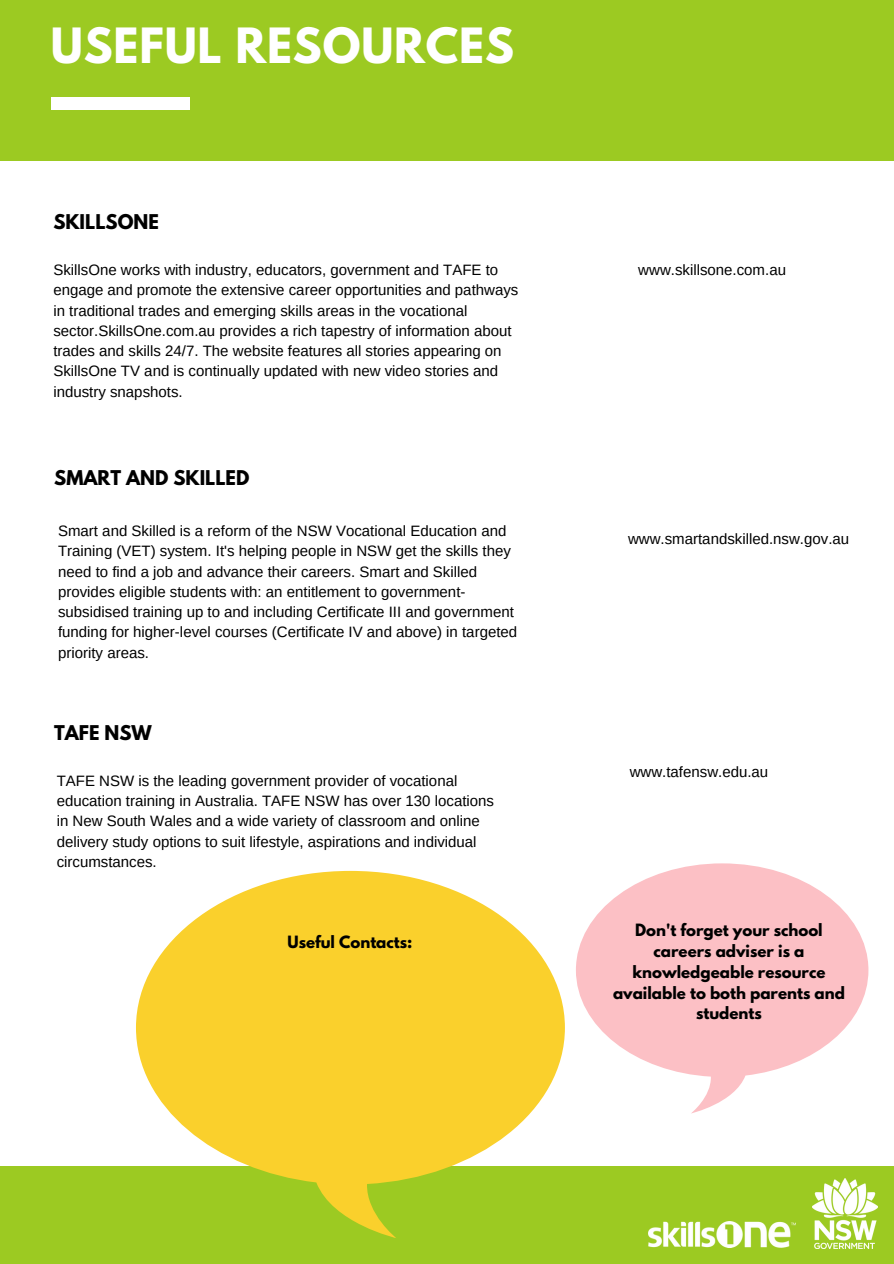
<style>
.page{position:relative;width:894px;height:1264px;background:#fff}
.page>*{position:absolute;margin:0;border:0;box-sizing:border-box;transform-origin:0 0}
.t1{font:700 43.05px "League Spartan";letter-spacing:.02em;color:#fff}
.t2{font:700 18px "League Spartan";color:#000}
.t3{font:15px/20.2px "Arimo";color:#000}
.t4{font:700 15px/20.7px "League Spartan";color:#000;text-align:center}
</style>
<div class="page">
<div style="left:0;top:0;width:893px;height:160px;background:#9cca22"></div>
<div style="left:51px;top:97px;width:138px;height:13px;background:#fff"></div>
<div style="left:0;top:1165px;width:893px;height:98px;background:#9cca22"></div>
<img style="left:812px;top:1178px;width:64px;height:70px">
<img style="left:648px;top:1221px;width:147px;height:26px">
<svg style="left:136px;top:870px;width:428px;height:368px;fill:#fad02c"></svg>
<svg style="left:576px;top:863px;width:292px;height:250px;fill:#fcc0c5"></svg>
<h1 class="t1" style="left:51px;top:24px;width:464px">USEFUL RESOURCES</h1>
<p class="t2" style="left:53px;top:213px;width:107px">SKILLSONE</p>
<p class="t3" style="left:53px;top:260px;width:466px">SkillsOne works with industry, educators, government and TAFE to engage and promote the extensive career opportunities and pathways in traditional trades and emerging skills areas in the vocational sector.SkillsOne.com.au provides a rich tapestry of information about trades and skills 24/7. The website features all stories appearing on SkillsOne TV and is continually updated with new video stories and industry snapshots.</p>
<p class="t3" style="left:638px;top:260px;width:149px">www.skillsone.com.au</p>
<p class="t2" style="left:54px;top:469px;width:196px">SMART AND SKILLED</p>
<p class="t3" style="left:58px;top:521px;width:460px">Smart and Skilled is a reform of the NSW Vocational Education and Training (VET) system. It's helping people in NSW get the skills they need to find a job and advance their careers. Smart and Skilled provides eligible students with: an entitlement to government&shy;subsidised training up to and including Certificate III and government funding for higher-level courses (Certificate IV and above) in targeted priority areas.</p>
<p class="t3" style="left:628px;top:528px;width:223px">www.smartandskilled.nsw.gov.au</p>
<p class="t2" style="left:54px;top:724px;width:99px">TAFE NSW</p>
<p class="t3" style="left:57px;top:770px;width:439px">TAFE NSW is the leading government provider of vocational education training in Australia. TAFE NSW has over 130 locations in New South Wales and a wide variety of classroom and online delivery study options to suit lifestyle, aspirations and individual circumstances.</p>
<p class="t3" style="left:629px;top:761px;width:140px">www.tafensw.edu.au</p>
<p class="t4" style="left:287px;top:933px;width:126px">Useful Contacts:</p>
<p class="t4" style="left:613px;top:922px;width:233px">Don't forget your school careers adviser is a knowledgeable resource available to both parents and students</p>
</div>
